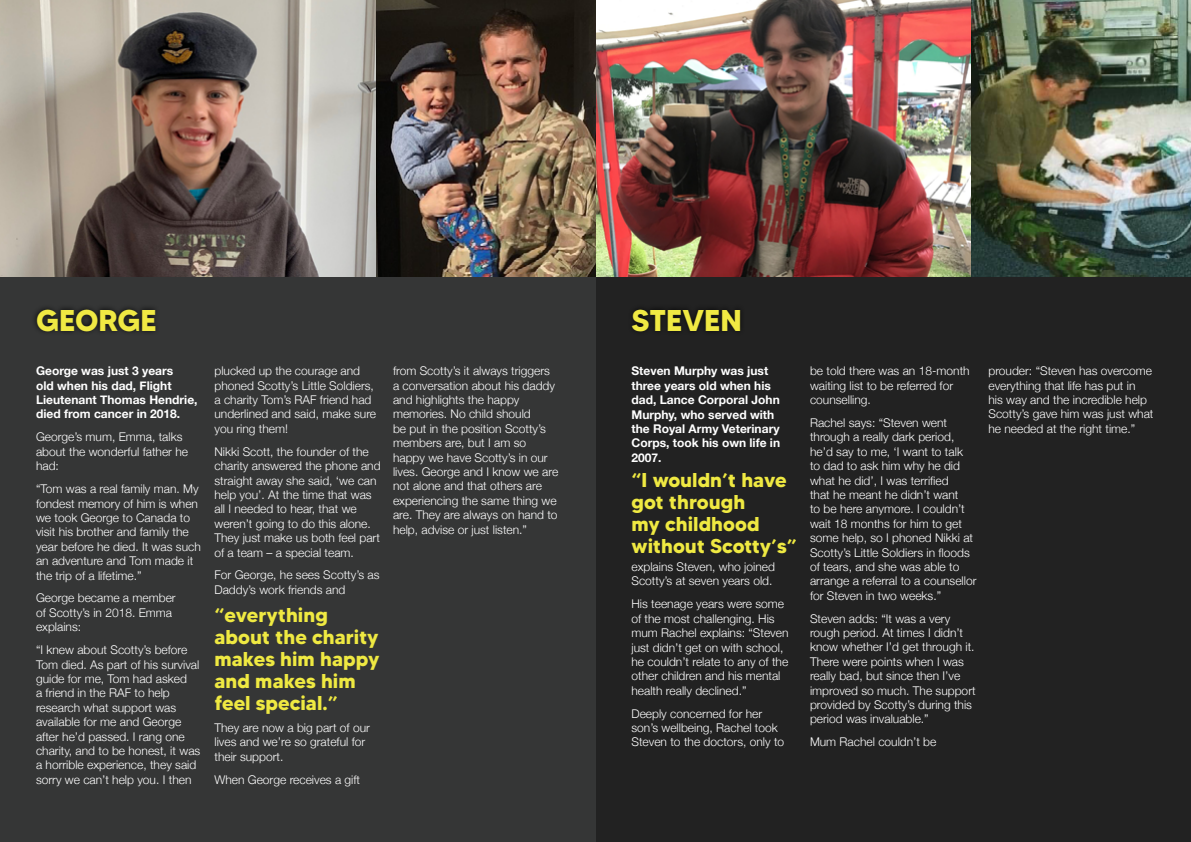
<style>
.page{position:relative;width:1191px;height:842px;background:#fff}
.page>*{position:absolute;margin:0;border:0;box-sizing:border-box;transform-origin:0 0}
.t1{font:700 30px "MADETOMMY";color:#f0e943}
.t2{font:700 20px/22px "MADETOMMY";color:#efe942}
.t3{font:300 12px/14.4px "Helvetica Neue";color:#fff}
.t4{font:700 12px/14.4px "Helvetica Neue";color:#fff}
</style>
<div class="page">
<div style="left:595px;top:0;width:596px;height:842px;background:#222"></div>
<img style="left:595px;top:0;width:376px;height:277px">
<img style="left:971px;top:0;width:220px;height:277px">
<svg style="left:0;top:0;width:595px;height:842px;background:#4c4a48"></svg>
<img style="left:376px;top:0;width:219px;height:277px">
<div style="left:32px;top:304px;width:129px;height:31px;background:#000;opacity:.75"></div>
<div style="left:627px;top:304px;width:118px;height:31px;background:#181818"></div>
<h1 class="t1" style="left:36px;top:301px;width:122px">GEORGE</h1>
<h1 class="t1" style="left:631px;top:301px;width:112px">STEVEN</h1>
<p class="t4" style="left:36px;top:364px;width:163px">George was just 3 years<br>old when his dad, Flight<br>Lieutenant Thomas Hendrie, died from cancer in 2018.</p>
<p class="t3" style="left:36px;top:429px;width:154px">George’s mum, Emma, talks about the wonderful father he had:</p>
<p class="t3" style="left:36px;top:481px;width:166px">“Tom was a real family man. My fondest memory of him is when we took George to Canada to visit his brother and family the year before he died. It was such an adventure and Tom made it the trip of a lifetime.”</p>
<p class="t3" style="left:36px;top:590px;width:141px">George became a member of Scotty’s in 2018. Emma explains:</p>
<p class="t3" style="left:36px;top:642px;width:166px">“I knew about Scotty’s before<br>Tom died. As part of his survival guide for me, Tom had asked<br>a friend in the RAF to help research what support was available for me and George after he’d passed. I rang one charity, and to be honest, it was a horrible experience, they said sorry we can’t help you. I then</p>
<p class="t3" style="left:214px;top:363px;width:163px">plucked up the courage and phoned Scotty’s Little Soldiers, a charity Tom’s RAF friend had underlined and said, make sure you ring them!</p>
<p class="t3" style="left:214px;top:443px;width:168px">Nikki Scott, the founder of the charity answered the phone and straight away she said, ‘we can help you’. At the time that was all I needed to hear, that we weren’t going to do this alone.<br>They just make us both feel part of a team – a special team.</p>
<p class="t3" style="left:214px;top:567px;width:166px">For George, he sees Scotty’s as<br>Daddy’s work friends and</p>
<h2 class="t2" style="left:214px;top:604px;width:167px">“everything about the charity makes him happy and makes him feel special.”</h2>
<p class="t3" style="left:214px;top:720px;width:157px">They are now a big part of our lives and we’re so grateful for their support.</p>
<p class="t3" style="left:214px;top:771px;width:147px">When George receives a gift</p>
<p class="t3" style="left:393px;top:363px;width:167px">from Scotty’s it always triggers a conversation about his daddy and highlights the happy memories. No child should<br>be put in the position Scotty’s members are, but I am so happy we have Scotty’s in our lives. George and I know we are not alone and that others are experiencing the same thing we are. They are always on hand to help, advise or just listen.”</p>
<p class="t4" style="left:631px;top:364px;width:150px">Steven Murphy was just three years old when his dad, Lance Corporal John<br>Murphy, who served with the Royal Army Veterinary<br>Corps, took his own life in<br>2007.</p>
<p class="t3" style="left:631px;top:559px;width:145px">explains Steven, who joined<br>Scotty’s at seven years old.</p>
<p class="t3" style="left:631px;top:596px;width:158px">His teenage years were some of the most challenging. His mum Rachel explains: “Steven just didn’t get on with school, he couldn’t relate to any of the other children and his mental health really declined.”</p>
<p class="t3" style="left:631px;top:705px;width:154px">Deeply concerned for her son’s wellbeing, Rachel took<br>Steven to the doctors, only to</p>
<h2 class="t2" style="left:631px;top:469px;width:167px">“I wouldn’t have got through<br>my childhood without Scotty’s”</h2>
<p class="t3" style="left:810px;top:363px;width:161px">be told there was an 18-month waiting list to be referred for counselling.</p>
<p class="t3" style="left:810px;top:415px;width:168px">Rachel says: “Steven went through a really dark period, he’d say to me, ‘I want to talk<br>to dad to ask him why he did what he did’, I was terrified<br>that he meant he didn’t want<br>to be here anymore. I couldn’t wait 18 months for him to get some help, so I phoned Nikki at<br>Scotty’s Little Soldiers in floods of tears, and she was able to arrange a referral to a counsellor for Steven in two weeks.”</p>
<p class="t3" style="left:810px;top:610px;width:167px">Steven adds: “It was a very rough period. At times I didn’t know whether I’d get through it.<br>There were points when I was really bad, but since then I’ve improved so much. The support provided by Scotty’s during this period was invaluable.”</p>
<p class="t3" style="left:810px;top:734px;width:128px">Mum Rachel couldn’t be</p>
<p class="t3" style="left:988px;top:363px;width:166px">prouder: “Steven has overcome everything that life has put in<br>his way and the incredible help<br>Scotty’s gave him was just what he needed at the right time.”</p>
</div>
